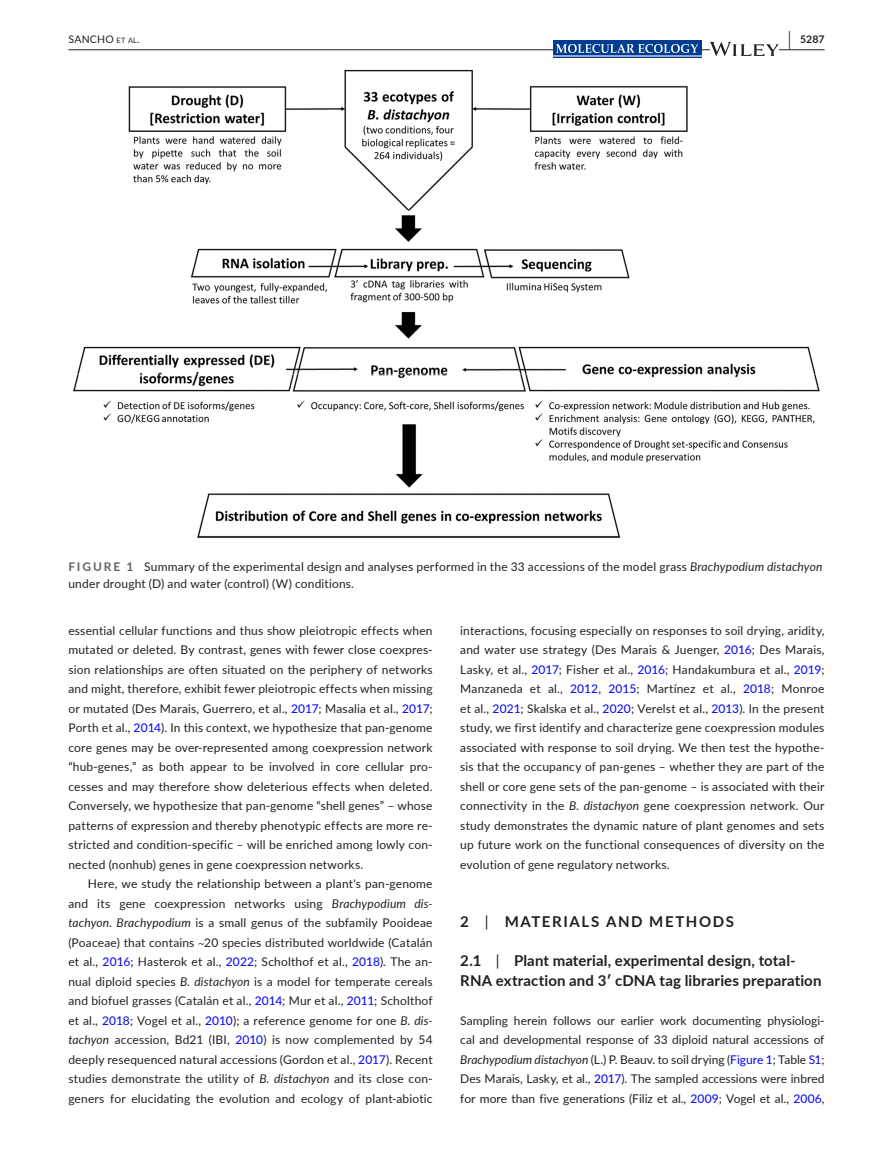
<style>
.page{position:relative;width:893px;height:1174px;background:#fff}
.page>*{position:absolute;margin:0;border:0;box-sizing:border-box;transform-origin:0 0}
.t1{font:700 15px/19.5px "Lato";letter-spacing:.01em;color:#231f20}
.t2{font:700 15px "Lato";letter-spacing:.11em;color:#231f20}
.t3{font:12px/19.5px "Lato";letter-spacing:.015em;color:#231f20;text-align:justify}
.t4{font:10.5px "Lato";letter-spacing:.025em;color:#231f20}
.t5{font:700 10.5px "Lato";color:#231f20}
.s1{font-size:7.35px}
.s2{font-size:19.5px}
.s3{font-weight:700;color:#636366}
.s4{font-style:italic}
.s5{color:#00f}
.s6{font-family:"STIX"}
.s7{font-weight:400}
</style>
<div class="page">
<hr style="left:68px;top:49px;width:756px;height:1px;background:#231f20">
<div style="left:553px;top:41px;width:148px;height:17px;background:#003d91"></div>
<img style="left:556px;top:44px;width:142px;height:8px">
<hr style="left:553px;top:55px;width:148px;height:2px;background:#96a6d0">
<svg style="left:710px;top:42px;width:69px;height:14px"></svg>
<img style="left:73px;top:69px;width:747px;height:469px">
<p class="t4" style="left:68px;top:31px;width:73px">SANCHO <span class="s1">et al</span>.</p>
<p class="t5" style="left:789px;top:31px;width:37px"><span class="s2">|</span> 5287</p>
<p class="t3" style="left:68px;top:558px;width:755px;line-height:16.5px"><span class="s3">FIGURE 1</span> Summary of the experimental design and analyses performed in the 33 accessions of the model grass <span class="s4">Brachypodium distachyon </span>under drought (D) and water (control) (W) conditions.</p>
<p class="t3" style="left:68px;top:620px;width:366px">essential cellular functions and thus show pleiotropic effects when mutated or deleted. By contrast, genes with fewer close coexpres&shy;sion relationships are often situated on the periphery of networks and might, therefore, exhibit fewer pleiotropic effects when missing or mutated (Des Marais, Guerrero, et al., <span class="s5">2017</span>; Masalia et al., <span class="s5">2017</span>; Porth et al., <span class="s5">2014</span>). In this context, we hypothesize that pan-genome core genes may be over-represented among coexpression network “hub-genes,” as both appear to be involved in core cellular pro&shy;cesses and may therefore show deleterious effects when deleted.<br>Conversely, we hypothesize that pan-genome “shell genes” – whose patterns of expression and thereby phenotypic effects are more re&shy;stricted and condition-specific – will be enriched among lowly con&shy;nected (nonhub) genes in gene coexpression networks.</p>
<p class="t3" style="left:68px;top:873px;width:366px;text-indent:20px">Here, we study the relationship between a plant's pan-genome and its gene coexpression networks using <span class="s4">Brachypodium dis&shy;tachyon. Brachypodium</span> is a small genus of the subfamily Pooideae (Poaceae) that contains <span class="s6">~</span>20 species distributed worldwide (Catalán et al., <span class="s5">2016</span>; Hasterok et al., <span class="s5">2022</span>; Scholthof et al., <span class="s5">2018</span>). The an&shy;nual diploid species <span class="s4">B. distachyon</span> is a model for temperate cereals and biofuel grasses (Catalán et al., <span class="s5">2014</span>; Mur et al., <span class="s5">2011</span>; Scholthof et al., <span class="s5">2018</span>; Vogel et al., <span class="s5">2010</span>); a reference genome for one <span class="s4">B. dis&shy;tachyon</span> accession, Bd21 (IBI, <span class="s5">2010</span>) is now complemented by 54 deeply resequenced natural accessions (Gordon et al., <span class="s5">2017</span>). Recent studies demonstrate the utility of <span class="s4">B. distachyon</span> and its close con&shy;geners for elucidating the evolution and ecology of plant-abiotic</p>
<p class="t3" style="left:460px;top:620px;width:366px">interactions, focusing especially on responses to soil drying, aridity, and water use strategy (Des Marais &amp; Juenger, <span class="s5">2016</span>; Des Marais, Lasky, et al., <span class="s5">2017</span>; Fisher et al., <span class="s5">2016</span>; Handakumbura et al., <span class="s5">2019</span>; Manzaneda et al., <span class="s5">2012</span>, <span class="s5">2015</span>; Martínez et al., <span class="s5">2018</span>; Monroe et al., <span class="s5">2021</span>; Skalska et al., <span class="s5">2020</span>; Verelst et al., <span class="s5">2013</span>). In the present study, we first identify and characterize gene coexpression modules associated with response to soil drying. We then test the hypothe&shy;sis that the occupancy of pan-genes – whether they are part of the shell or core gene sets of the pan-genome – is associated with their connectivity in the <span class="s4">B. distachyon</span> gene coexpression network. Our study demonstrates the dynamic nature of plant genomes and sets up future work on the functional consequences of diversity on the evolution of gene regulatory networks.</p>
<p class="t2" style="left:460px;top:911px;width:275px">2 <span class="s7">|</span> MATERIALS AND METHODS</p>
<p class="t1" style="left:460px;top:950px;width:363px">2.1 <span class="s7">|</span> Plant material, experimental design, total-<br>RNA extraction and 3′ cDNA tag libraries preparation</p>
<p class="t3" style="left:460px;top:1010px;width:366px">Sampling herein follows our earlier work documenting physiologi&shy;cal and developmental response of 33 diploid natural accessions of <span class="s4">Brachypodium distachyon</span> (L.) P. Beauv. to soil drying (<span class="s5">Figure 1</span>; Table <span class="s5">S1</span>; Des Marais, Lasky, et al., <span class="s5">2017</span>). The sampled accessions were inbred for more than five generations (Filiz et al., <span class="s5">2009</span>; Vogel et al., <span class="s5">2006</span>,</p>
</div>
